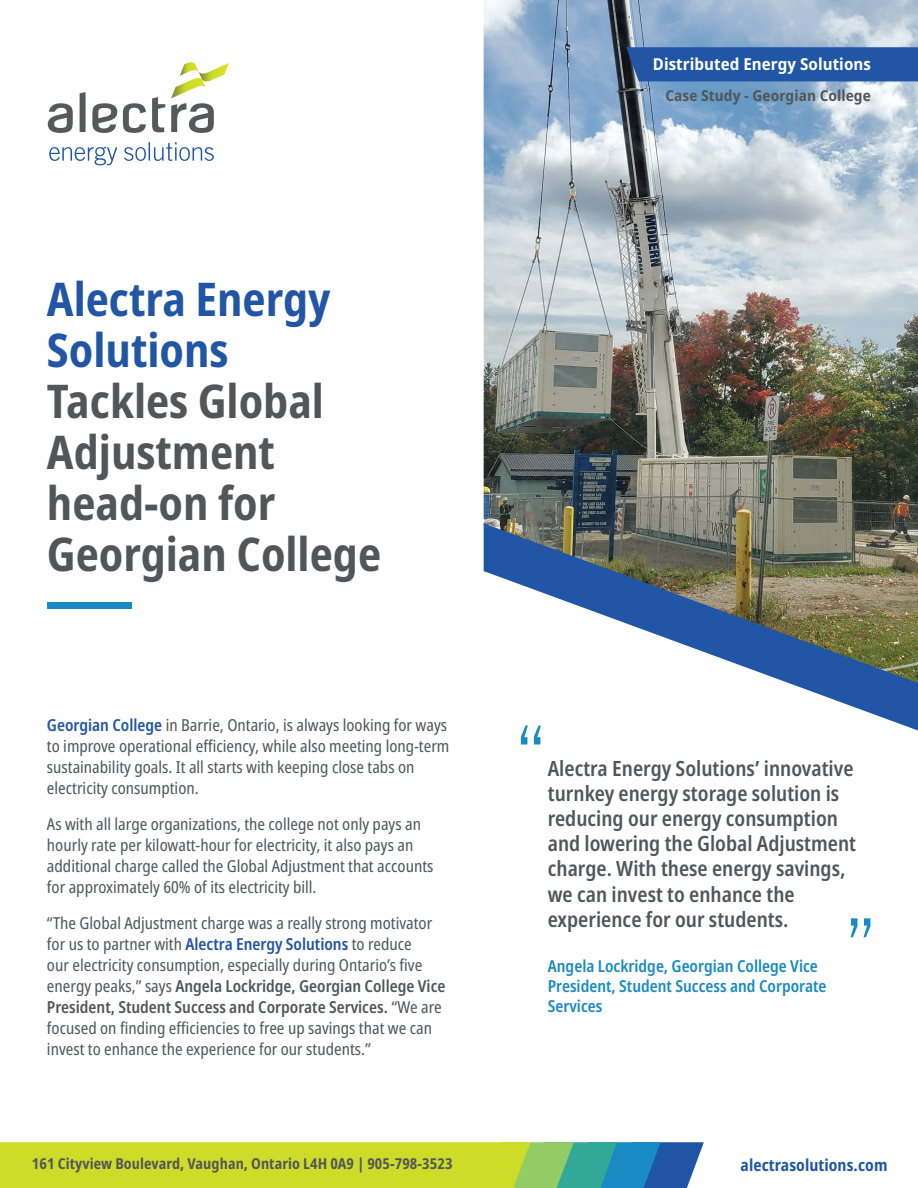
<style>
.page{position:relative;width:918px;height:1188px;background:#fff}
.page>*{position:absolute;margin:0;border:0;box-sizing:border-box;transform-origin:0 0}
.t1{font:700 condensed 46.5px/51px "Noto Sans";color:#535659}
.t2{font:700 condensed 46.5px/51px "Noto Sans";color:#2155a5}
.t3{font:600 condensed 21px/25.2px "Noto Sans";color:#535659}
.t4{font:condensed 16.5px/21px "Noto Sans";color:#535659}
.t5{font:600 condensed 16.5px/19.8px "Noto Sans";color:#198ac4}
.t6{font:700 semi-condensed 16.5px "Noto Sans";letter-spacing:.005em;color:#fff}
.t7{font:700 condensed 16.5px "Noto Sans";letter-spacing:.005em;color:#2155a5}
.t8{font:700 condensed 15px "Noto Sans";letter-spacing:.005em;color:#535659}
.t9{font:700 semi-condensed 15px "Noto Sans";letter-spacing:.005em;color:#535659}
.s1{font-weight:600;color:#2155a5}
.s2{font-weight:600}
</style>
<div class="page">
<svg style="left:0;top:1142px;width:704px;height:46px;background:#aaca46"></svg>
<svg style="left:171px;top:62px;width:58px;height:71px"></svg>
<svg style="left:123px;top:103px;width:23px;height:30px"></svg>
<svg style="left:152px;top:97px;width:13px;height:35px"></svg>
<svg style="left:80px;top:92px;width:6px;height:40px"></svg>
<svg style="left:92px;top:103px;width:25px;height:30px"></svg>
<svg style="left:48px;top:103px;width:25px;height:30px"></svg>
<svg style="left:49px;top:147px;width:68px;height:18px"></svg>
<svg style="left:124px;top:142px;width:90px;height:19px"></svg>
<img style="left:484px;top:0;width:434px;height:523px">
<img style="left:484px;top:523px;width:434px;height:208px">
<div style="left:47px;top:602px;width:85px;height:7px;background:#198ac4"></div>
<svg style="left:521px;top:726px;width:20px;height:18px"></svg>
<svg style="left:850px;top:918px;width:20px;height:19px"></svg>
<div style="left:626px;top:47px;width:292px;height:34px;background:#2155a5"></div>
<h1 class="t2" style="left:47px;top:274px;width:285px">Alectra Energy<br>Solutions</h1>
<h1 class="t1" style="left:47px;top:376px;width:336px">Tackles Global<br>Adjustment head-on for<br>Georgian College</h1>
<p class="t4" style="left:47px;top:715px;width:404px"><span class="s1">Georgian College</span> in Barrie, Ontario, is always looking for ways to improve operational efficiency, while also meeting long-term sustainability goals. It all starts with keeping close tabs on electricity consumption.</p>
<p class="t4" style="left:47px;top:814px;width:388px">As with all large organizations, the college not only pays an hourly rate per kilowatt-hour for electricity, it also pays an additional charge called the Global Adjustment that accounts for approximately 60% of its electricity bill.</p>
<p class="t4" style="left:47px;top:913px;width:400px">“The Global Adjustment charge was a really strong motivator for us to partner with <span class="s1">Alectra Energy Solutions</span> to reduce<br>our electricity consumption, especially during Ontario’s five energy peaks,” says <span class="s2">Angela Lockridge, Georgian College Vice President, Student Success and Corporate Services.</span> “We are focused on finding efficiencies to free up savings that we can invest to enhance the experience for our students.”</p>
<p class="t8" style="left:32px;top:1153px;width:422px">161 Cityview Boulevard, Vaughan, Ontario L4H 0A9 | 905-798-3523</p>
<p class="t6" style="left:653px;top:53px;width:220px">Distributed Energy Solutions</p>
<p class="t9" style="left:665px;top:84px;width:207px">Case Study - Georgian College</p>
<p class="t3" style="left:548px;top:756px;width:310px">Alectra Energy Solutions’ innovative turnkey energy storage solution is reducing our energy consumption and lowering the Global Adjustment charge. With these energy savings, we can invest to enhance the experience for our students.</p>
<p class="t5" style="left:548px;top:957px;width:280px">Angela Lockridge, Georgian College Vice<br>President, Student Success and Corporate<br>Services</p>
<p class="t7" style="left:741px;top:1153px;width:148px">alectrasolutions.com</p>
</div>
